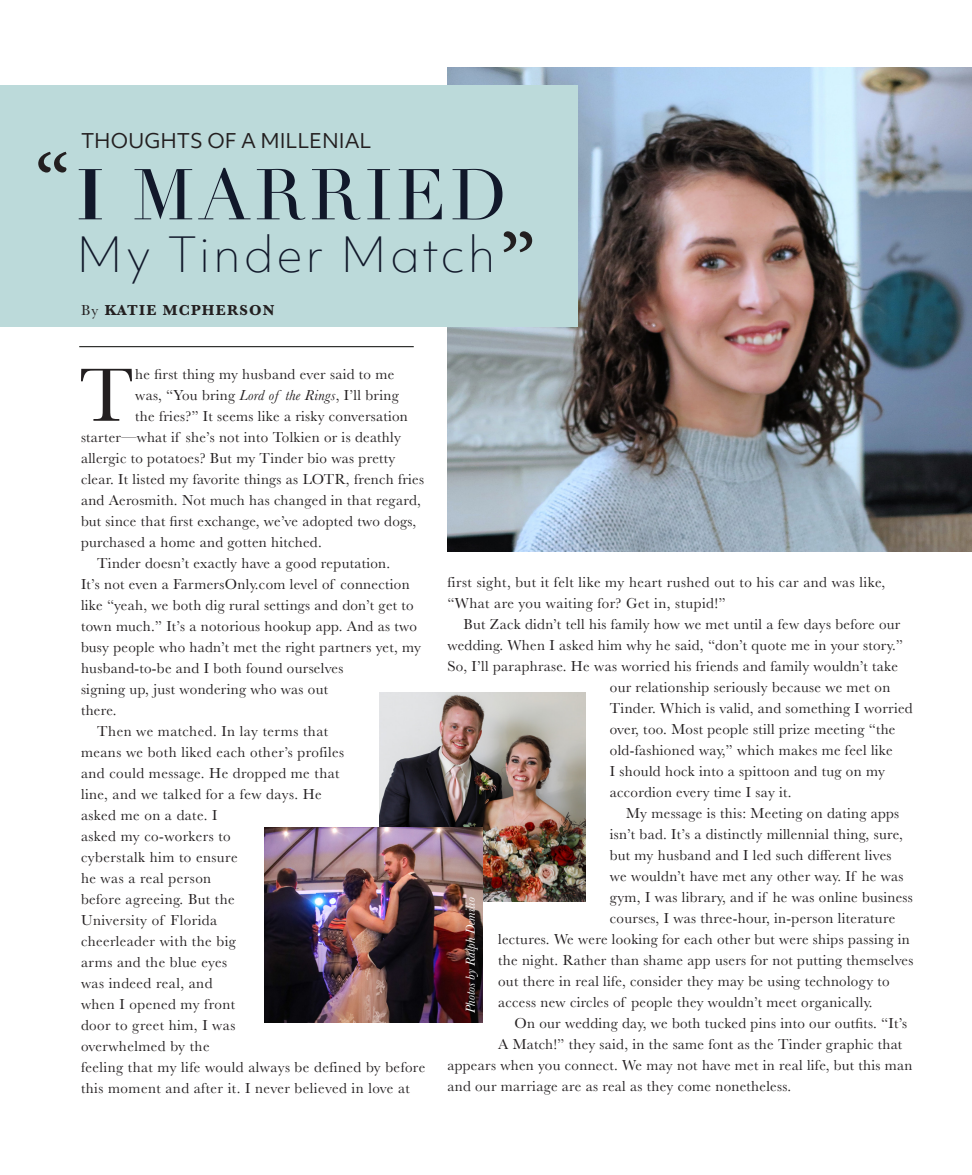
<style>
.page{position:relative;width:972px;height:1175px;background:#fff}
.page>*{position:absolute;margin:0;border:0;box-sizing:border-box;transform-origin:0 0}
.t1{font:90px "Minion Pro";color:#231f20}
.t2{font:78.45px "Baskerville";color:#231f20}
.t3{font:70.5px "Didot";letter-spacing:.06em;color:#11182a}
.t4{font:100 46.5px "Objektiv Mk 1";letter-spacing:.06em;color:#11182a}
.t5{font:19.5px "Objektiv Mk 1";color:#231f20}
.t6{font:15px/21px "Baskerville";letter-spacing:.02em;color:#231f20}
.t7{font:700 15px "Baskerville";letter-spacing:.08em;color:#231f20}
.t8{font:italic 13.5px "Baskerville";color:#fff}
.s1{font-weight:700}
.s2{font-weight:400}
.s3{font-style:italic}
</style>
<div class="page">
<img style="left:447px;top:68px;width:525px;height:483px">
<div style="left:0;top:85px;width:578px;height:241px;background:#bcdada"></div>
<hr style="left:79px;top:346px;width:335px;height:1px;background:#040503">
<img style="left:380px;top:693px;width:205px;height:208px">
<img style="left:264px;top:827px;width:219px;height:195px">
<p class="t1" style="left:34px;top:134px;width:37px">“</p>
<p class="t5" style="left:81px;top:127px;width:292px">THOUGHTS OF A MILLENIAL</p>
<p class="t3" style="left:76px;top:153px;width:433px"><span class="s1">I</span> MARRIED</p>
<p class="t4" style="left:76px;top:223px;width:421px">My Tinder Match</p>
<p class="t1" style="left:500px;top:213px;width:38px">”</p>
<p class="t7" style="left:81px;top:299px;width:195px"><span class="s2">By</span> KATIE MCPHERSON</p>
<p class="t2" style="left:79px;top:345px;width:56px">T</p>
<p class="t6" style="left:135px;top:363px;width:261px">he first thing my husband ever said to me</p>
<p class="t6" style="left:135px;top:384px;width:265px">was, “You bring <span class="s3">Lord of the Rings</span>, I’ll bring</p>
<p class="t6" style="left:135px;top:405px;width:274px">the fries?” It seems like a risky conversation</p>
<p class="t6" style="left:81px;top:426px;width:321px">starter—what if she’s not into Tolkien or is deathly</p>
<p class="t6" style="left:81px;top:447px;width:316px">allergic to potatoes? But my Tinder bio was pretty</p>
<p class="t6" style="left:81px;top:468px;width:345px">clear. It listed my favorite things as LOTR, french fries</p>
<p class="t6" style="left:81px;top:489px;width:341px">and Aerosmith. Not much has changed in that regard,</p>
<p class="t6" style="left:81px;top:510px;width:337px">but since that first exchange, we’ve adopted two dogs,</p>
<p class="t6" style="left:81px;top:531px;width:242px">purchased a home and gotten hitched.</p>
<p class="t6" style="left:81px;top:552px;width:342px;text-indent:16px">Tinder doesn’t exactly have a good reputation.<br>It’s not even a FarmersOnly.com level of connection like “yeah, we both dig rural settings and don’t get to town much.” It’s a notorious hookup app. And as two busy people who hadn’t met the right partners yet, my husband-to-be and I both found ourselves<br>signing up, just wondering who was out<br>there.</p>
<p class="t6" style="left:81px;top:720px;width:346px;text-indent:16px">Then we matched. In lay terms that<br>means we both liked each other’s profiles<br>and could message. He dropped me that<br>line, and we talked for a few days. He<br>asked me on a date. I<br>asked my co-workers to<br>cyberstalk him to ensure<br>he was a real person<br>before agreeing. But the<br>University of Florida<br>cheerleader with the big<br>arms and the blue eyes<br>was indeed real, and<br>when I opened my front<br>door to greet him, I was<br>overwhelmed by the<br>feeling that my life would always be defined by before this moment and after it. I never believed in love at</p>
<p class="t6" style="left:447px;top:572px;width:439px">first sight, but it felt like my heart rushed out to his car and was like, “What are you waiting for? Get in, stupid!”</p>
<p class="t6" style="left:464px;top:614px;width:438px">But Zack didn’t tell his family how we met until a few days before our</p>
<p class="t6" style="left:447px;top:635px;width:457px">wedding. When I asked him why he said, “don’t quote me in your story.”</p>
<p class="t6" style="left:447px;top:656px;width:452px">So, I’ll paraphrase. He was worried his friends and family wouldn’t take</p>
<p class="t6" style="left:610px;top:677px;width:282px">our relationship seriously because we met on</p>
<p class="t6" style="left:610px;top:698px;width:304px">Tinder. Which is valid, and something I worried</p>
<p class="t6" style="left:610px;top:719px;width:287px">over, too. Most people still prize meeting “the</p>
<p class="t6" style="left:610px;top:740px;width:284px">old-fashioned way,” which makes me feel like</p>
<p class="t6" style="left:610px;top:761px;width:277px">I should hock into a spittoon and tug on my</p>
<p class="t6" style="left:610px;top:782px;width:183px">accordion every time I say it.</p>
<p class="t6" style="left:626px;top:803px;width:275px">My message is this: Meeting on dating apps</p>
<p class="t6" style="left:610px;top:824px;width:295px">isn’t bad. It’s a distinctly millennial thing, sure,</p>
<p class="t6" style="left:610px;top:845px;width:283px">but my husband and I led such different lives</p>
<p class="t6" style="left:610px;top:866px;width:295px">we wouldn’t have met any other way. If he was</p>
<p class="t6" style="left:610px;top:887px;width:305px">gym, I was library, and if he was online business</p>
<p class="t6" style="left:610px;top:908px;width:287px">courses, I was three-hour, in-person literature</p>
<p class="t6" style="left:498px;top:929px;width:413px">lectures. We were looking for each other but were ships passing in</p>
<p class="t6" style="left:498px;top:950px;width:417px">the night. Rather than shame app users for not putting themselves</p>
<p class="t6" style="left:498px;top:971px;width:393px">out there in real life, consider they may be using technology to</p>
<p class="t6" style="left:498px;top:992px;width:376px">access new circles of people they wouldn’t meet organically.</p>
<p class="t6" style="left:514px;top:1013px;width:394px">On our wedding day, we both tucked pins into our outfits. “It’s</p>
<p class="t6" style="left:498px;top:1034px;width:406px">A Match!” they said, in the same font as the Tinder graphic that</p>
<p class="t6" style="left:447px;top:1055px;width:467px">appears when you connect. We may not have met in real life, but this man</p>
<p class="t6" style="left:447px;top:1076px;width:345px">and our marriage are as real as they come nonetheless.</p>
<p class="t8" style="left:461px;top:1013px;width:117px;rotate:-90deg">Photos byRalph Demilio</p>
</div>
